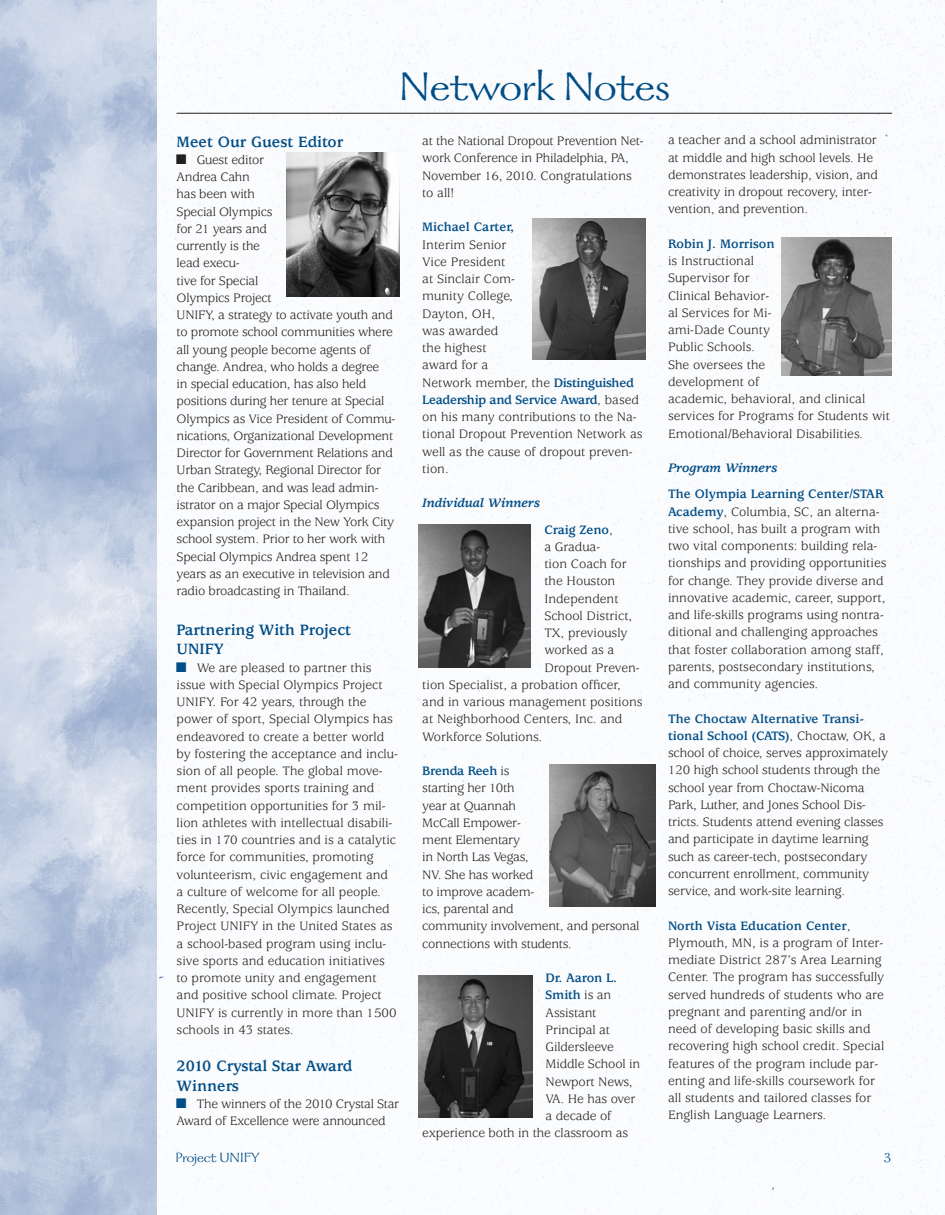
<style>
.page{position:relative;width:945px;height:1215px;background:#fff}
.page>*{position:absolute;margin:0;border:0;box-sizing:border-box;transform-origin:0 0}
.Topic_Head{font:45px "Galahad";color:#004d87}
.Subhead_2{font:700 16.5px/19.8px "Usherwood";color:#004d87}
.Body_Text_1stp{font:700 16.5px/19.8px "Usherwood";color:#004d87}
.t1{font:15px "Galahad";color:#004d87}
.Body_Text_1stp-2{font:13.5px/17.2px "Usherwood";color:#231f20}
.Body_Text_1stp-3{font:13.5px/17.2px "Usherwood";letter-spacing:-.02em;color:#231f20}
.Body_Text_1stp-4{font:italic 700 13.5px "Usherwood";color:#004d87}
.Body_Text_1stp-5{font:700 13.5px "Usherwood";letter-spacing:-.01em;color:#004d87}
.s1{font-weight:700;color:#004d87}
.s2{font-weight:400;color:#231f20}
</style>
<div class="page">
<img style="left:157px;top:0;width:788px;height:1214px">
<img style="left:0;top:0;width:157px;height:1215px">
<hr style="left:177px;top:113px;width:715px;height:1px;background:#231f20">
<img style="left:532px;top:219px;width:113px;height:140px">
<img style="left:781px;top:237px;width:111px;height:139px">
<img style="left:418px;top:524px;width:113px;height:143px">
<img style="left:418px;top:976px;width:114px;height:141px">
<img style="left:550px;top:764px;width:105px;height:143px">
<img style="left:286px;top:153px;width:114px;height:144px">
<svg style="left:177px;top:154px;width:9px;height:10px"></svg>
<svg style="left:177px;top:662px;width:9px;height:10px"></svg>
<svg style="left:177px;top:1098px;width:9px;height:10px"></svg>
<p class="Topic_Head" style="left:399px;top:64px;width:273px">Network Notes</p>
<p class="Body_Text_1stp-3" style="left:422px;top:133px;width:223px">at the National Dropout Prevention Net&shy;work Conference in Philadelphia, PA,<br>November 16, 2010. Congratulations to all!</p>
<p class="Body_Text_1stp-2" style="left:422px;top:219px;width:222px"><span class="s1">Michael Carter,<br></span>Interim Senior<br>Vice President<br>at Sinclair Com-<br>munity College,<br>Dayton, OH,<br>was awarded<br>the highest<br>award for a<br>Network member, the <span class="s1">Distinguished<br>Leadership and Service Award</span>, based on his many contributions to the Na&shy;tional Dropout Prevention Network as well as the cause of dropout preven&shy;tion.</p>
<p class="Body_Text_1stp-4" style="left:422px;top:496px;width:119px">Individual Winners</p>
<p class="Body_Text_1stp-5" style="left:544px;top:522px;width:70px">Craig Zeno<span class="s2">,</span></p>
<p class="Body_Text_1stp-2" style="left:544px;top:539px;width:57px">a Gradua-</p>
<p class="Body_Text_1stp-2" style="left:544px;top:556px;width:84px">tion Coach for</p>
<p class="Body_Text_1stp-2" style="left:544px;top:573px;width:73px">the Houston</p>
<p class="Body_Text_1stp-2" style="left:544px;top:590px;width:76px">Independent</p>
<p class="Body_Text_1stp-2" style="left:544px;top:608px;width:90px">School District,</p>
<p class="Body_Text_1stp-2" style="left:544px;top:625px;width:85px">TX, previously</p>
<p class="Body_Text_1stp-2" style="left:544px;top:642px;width:71px">worked as a</p>
<p class="Body_Text_1stp-2" style="left:544px;top:659px;width:97px">Dropout Preven-</p>
<p class="Body_Text_1stp-2" style="left:422px;top:677px;width:200px">tion Specialist, a probation officer,</p>
<p class="Body_Text_1stp-2" style="left:422px;top:694px;width:222px">and in various management positions</p>
<p class="Body_Text_1stp-2" style="left:422px;top:711px;width:202px">at Neighborhood Centers, Inc. and</p>
<p class="Body_Text_1stp-2" style="left:422px;top:728px;width:121px">Workforce Solutions.</p>
<p class="Body_Text_1stp-3" style="left:422px;top:763px;width:219px"><span class="s1">Brenda Reeh</span> is<br>starting her 10th<br>year at Quannah<br>McCall Empower-<br>ment Elementary<br>in North Las Vegas,<br>NV. She has worked<br>to improve academ-<br>ics, parental and<br>community involvement, and personal connections with students.</p>
<p class="Body_Text_1stp-5" style="left:546px;top:970px;width:73px">Dr. Aaron L.</p>
<p class="Body_Text_1stp-5" style="left:546px;top:988px;width:67px">Smith <span class="s2">is an</span></p>
<p class="Body_Text_1stp-2" style="left:546px;top:1004px;width:52px">Assistant</p>
<p class="Body_Text_1stp-2" style="left:546px;top:1022px;width:66px">Principal at</p>
<p class="Body_Text_1stp-2" style="left:546px;top:1039px;width:70px">Gildersleeve</p>
<p class="Body_Text_1stp-2" style="left:546px;top:1056px;width:96px">Middle School in</p>
<p class="Body_Text_1stp-2" style="left:546px;top:1073px;width:88px">Newport News,</p>
<p class="Body_Text_1stp-2" style="left:546px;top:1091px;width:91px">VA. He has over</p>
<p class="Body_Text_1stp-2" style="left:546px;top:1108px;width:67px">a decade of</p>
<p class="Body_Text_1stp-2" style="left:422px;top:1125px;width:207px">experience both in the classroom as</p>
<p class="Body_Text_1stp-2" style="left:668px;top:132px;width:212px">a teacher and a school administrator at middle and high school levels. He demonstrates leadership, vision, and creativity in dropout recovery, inter&shy;vention, and prevention.</p>
<p class="Body_Text_1stp-2" style="left:668px;top:236px;width:223px"><span class="s1">Robin J. Morrison<br></span>is Instructional<br>Supervisor for<br>Clinical Behavior-<br>al Services for Mi-<br>ami-Dade County<br>Public Schools.<br>She oversees the<br>development of<br>academic, behavioral, and clinical services for Programs for Students wit<br>Emotional/Behavioral Disabilities.</p>
<p class="Body_Text_1stp-4" style="left:668px;top:461px;width:111px">Program Winners</p>
<p class="Body_Text_1stp-2" style="left:668px;top:486px;width:220px"><span class="s1">The Olympia Learning Center/STAR Academy</span>, Columbia, SC, an alterna&shy;tive school, has built a program with two vital components: building rela&shy;tionships and providing opportunities for change. They provide diverse and innovative academic, career, support, and life-skills programs using nontra&shy;ditional and challenging approaches that foster collaboration among staff, parents, postsecondary institutions, and community agencies.</p>
<p class="Body_Text_1stp-2" style="left:668px;top:710px;width:222px"><span class="s1">The Choctaw Alternative Transi&shy;tional School (CATS)</span>, Choctaw, OK, a school of choice, serves approximately 120 high school students through the school year from Choctaw-Nicoma Park, Luther, and Jones School Dis&shy;tricts. Students attend evening classes and participate in daytime learning such as career-tech, postsecondary concurrent enrollment, community service, and work-site learning.</p>
<p class="Body_Text_1stp-2" style="left:668px;top:917px;width:218px"><span class="s1">North Vista Education Center</span>, Plymouth, MN, is a program of Inter&shy;mediate District 287’s Area Learning Center. The program has successfully served hundreds of students who are pregnant and parenting and/or in need of developing basic skills and recovering high school credit. Special features of the program include par&shy;enting and life-skills coursework for all students and tailored classes for English Language Learners.</p>
<p class="Subhead_2" style="left:177px;top:132px;width:168px">Meet Our Guest Editor</p>
<p class="Body_Text_1stp-3" style="left:177px;top:151px;width:220px;text-indent:20px">Guest editor<br>Andrea Cahn<br>has been with<br>Special Olympics<br>for 21 years and<br>currently is the<br>lead execu-<br>tive for Special<br>Olympics Project<br>UNIFY, a strategy to activate youth and to promote school communities where all young people become agents of change. Andrea, who holds a degree<br>in special education, has also held positions during her tenure at Special<br>Olympics as Vice President of Commu&shy;nications, Organizational Development<br>Director for Government Relations and<br>Urban Strategy, Regional Director for the Caribbean, and was lead admin&shy;istrator on a major Special Olympics expansion project in the New York City school system. Prior to her work with<br>Special Olympics Andrea spent 12 years as an executive in television and radio broadcasting in Thailand.</p>
<p class="Subhead_2" style="left:177px;top:620px;width:176px">Partnering With Project<br>UNIFY</p>
<p class="Body_Text_1stp-2" style="left:177px;top:659px;width:223px;text-indent:20px">We are pleased to partner this issue with Special Olympics Project UNIFY. For 42 years, through the power of sport, Special Olympics has endeavored to create a better world by fostering the acceptance and inclu&shy;sion of all people. The global move&shy;ment provides sports training and competition opportunities for 3 mil&shy;lion athletes with intellectual disabili&shy;ties in 170 countries and is a catalytic force for communities, promoting volunteerism, civic engagement and a culture of welcome for all people.<br>Recently, Special Olympics launched Project UNIFY in the United States as a school-based program using inclu&shy;sive sports and education initiatives to promote unity and engagement and positive school climate. Project UNIFY is currently in more than 1500 schools in 43 states.</p>
<p class="Body_Text_1stp" style="left:177px;top:1056px;width:177px">2010 Crystal Star Award<br>Winners</p>
<p class="Body_Text_1stp-3" style="left:177px;top:1096px;width:224px;text-indent:20px">The winners of the 2010 Crystal Star<br>Award of Excellence were announced</p>
<p class="t1" style="left:176px;top:1150px;width:85px">Project UNIFY</p>
<p class="t1" style="left:884px;top:1150px;width:8px">3</p>
</div>
